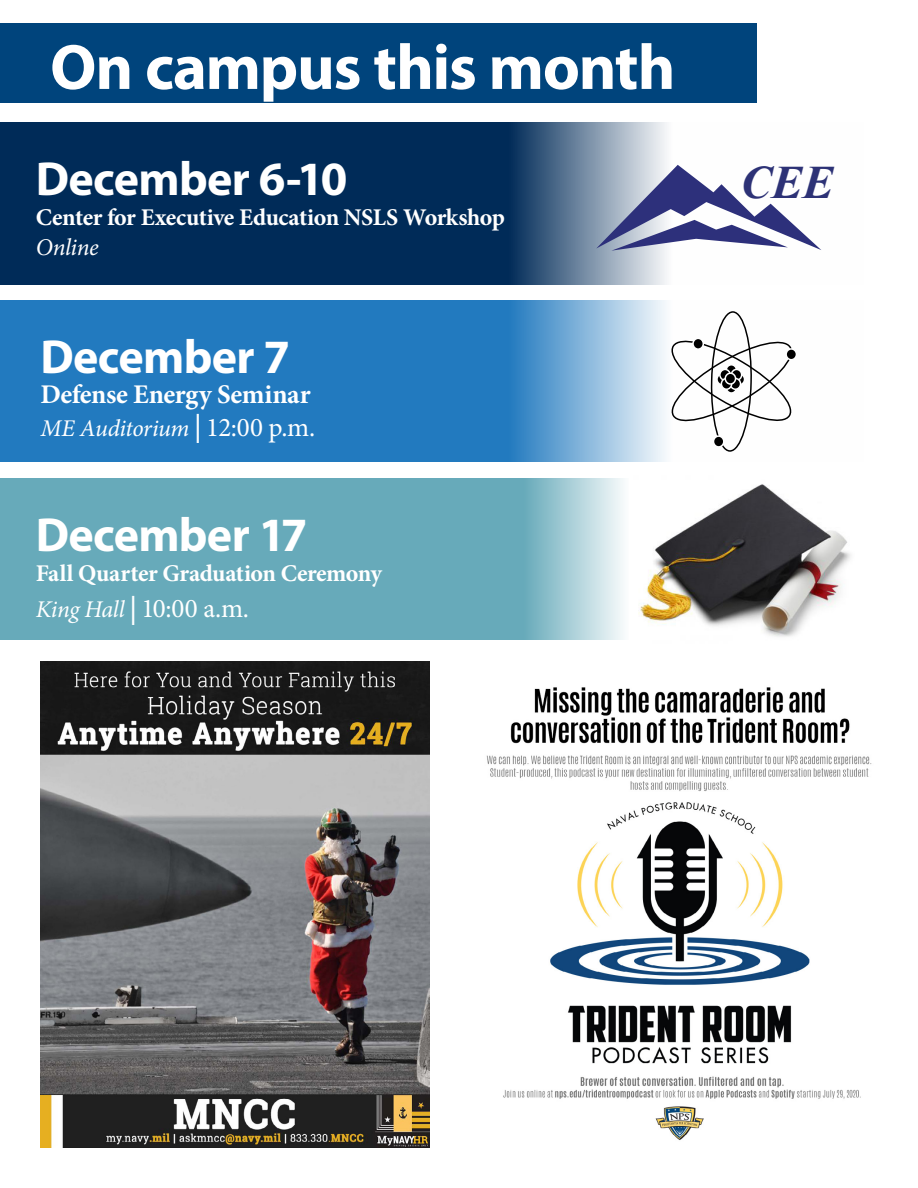
<style>
.page{position:relative;width:918px;height:1188px;background:#fff}
.page>*{position:absolute;margin:0;border:0;box-sizing:border-box;transform-origin:0 0}
.t1{font:700 64.5px "Myriad Pro";letter-spacing:-.02em;color:#fff}
.t2{font:700 48px "Myriad Pro";letter-spacing:-.015em;color:#fff}
.t3{font:italic 700 46.5px "Times New Roman";color:#2d3276}
.t4{font:700 27px "Minion Pro";letter-spacing:-.015em;color:#fff}
.t5{font:27px "Minion Pro";color:#fff}
.t6{font:700 24px "Minion Pro";letter-spacing:-.02em;color:#fff}
.t7{font:italic 24px "Minion Pro";letter-spacing:-.015em;color:#fff}
.s1{font-family:"Arial Narrow";font-style:normal;font-size:40.5px}
.s2{font-style:normal;font-size:27px}
.s3{font-style:italic;font-size:24px}
.s4{font-family:"Arial Narrow";font-size:40.5px}
</style>
<div class="page">
<svg style="left:0;top:300px;width:666px;height:162px;background:#3a88c6"></svg>
<div style="left:0;top:24px;width:756px;height:79px;background:#00447c"></div>
<svg style="left:0;top:478px;width:623px;height:162px;background:#72b0bf"></svg>
<svg style="left:0;top:122px;width:678px;height:162px;background:#153c65"></svg>
<svg style="left:596px;top:165px;width:225px;height:86px"></svg>
<svg style="left:665px;top:310px;width:127px;height:143px"></svg>
<div style="left:786px;top:349px;width:10px;height:11px;background:#000;border-radius:50%"></div>
<div style="left:785px;top:348px;width:12px;height:12px;border:2px solid #fff;border-radius:50%"></div>
<svg style="left:726px;top:365px;width:11px;height:11px"></svg>
<div style="left:725px;top:364px;width:12px;height:12px;border:2px solid #fff;border-radius:50%"></div>
<svg style="left:726px;top:382px;width:11px;height:11px"></svg>
<div style="left:725px;top:381px;width:12px;height:13px;border:2px solid #fff;border-radius:50%"></div>
<div style="left:734px;top:373px;width:11px;height:12px;border:2px solid #fff;border-radius:50%"></div>
<div style="left:716px;top:373px;width:12px;height:12px;border:2px solid #fff;border-radius:50%"></div>
<svg style="left:720px;top:369px;width:10px;height:11px"></svg>
<div style="left:719px;top:369px;width:12px;height:12px;border:2px solid #fff;border-radius:50%"></div>
<div style="left:731px;top:369px;width:11px;height:11px;background:#000;border-radius:50%"></div>
<div style="left:731px;top:369px;width:11px;height:12px;border:2px solid #fff;border-radius:50%"></div>
<div style="left:730px;top:378px;width:11px;height:11px;background:#000;border-radius:50%"></div>
<div style="left:730px;top:378px;width:11px;height:12px;border:2px solid #fff;border-radius:50%"></div>
<div style="left:721px;top:378px;width:11px;height:11px;background:#000;border-radius:50%"></div>
<div style="left:721px;top:378px;width:11px;height:12px;border:2px solid #fff;border-radius:50%"></div>
<div style="left:725px;top:373px;width:11px;height:11px;background:#000;border-radius:50%"></div>
<div style="left:725px;top:372px;width:11px;height:13px;border:2px solid #fff;border-radius:50%"></div>
<div style="left:714px;top:436px;width:10px;height:11px;background:#000;border-radius:50%"></div>
<div style="left:713px;top:435px;width:12px;height:13px;border:2px solid #fff;border-radius:50%"></div>
<img style="left:638px;top:484px;width:213px;height:153px">
<div style="left:693px;top:338px;width:10px;height:11px;background:#000;border-radius:50%"></div>
<div style="left:692px;top:338px;width:12px;height:12px;border:2px solid #fff;border-radius:50%"></div>
<img style="left:40px;top:662px;width:389px;height:485px">
<img style="left:486px;top:687px;width:386px;height:453px">
<h1 class="t1" style="left:50px;top:25px;width:627px">On campus this month</h1>
<h2 class="t2" style="left:36px;top:148px;width:313px">December 6-10</h2>
<p class="t6" style="left:36px;top:201px;width:471px">Center for Executive Education NSLS Workshop</p>
<p class="t7" style="left:36px;top:231px;width:64px">Online</p>
<h2 class="t2" style="left:40px;top:326px;width:251px">December 7</h2>
<p class="t4" style="left:40px;top:375px;width:272px">Defense Energy Seminar</p>
<p class="t7" style="left:40px;top:411px;width:276px">ME Auditorium <span class="s1">I</span> <span class="s2">12:00 p.m.</span></p>
<h2 class="t2" style="left:36px;top:504px;width:273px">December 17</h2>
<p class="t6" style="left:36px;top:557px;width:348px">Fall Quarter Graduation Ceremony</p>
<p class="t5" style="left:36px;top:590px;width:215px"><span class="s3">King Hall</span> <span class="s4">I</span> 10:00 a.m.</p>
<h3 class="t3" style="left:741px;top:150px;width:95px">CEE</h3>
</div>
